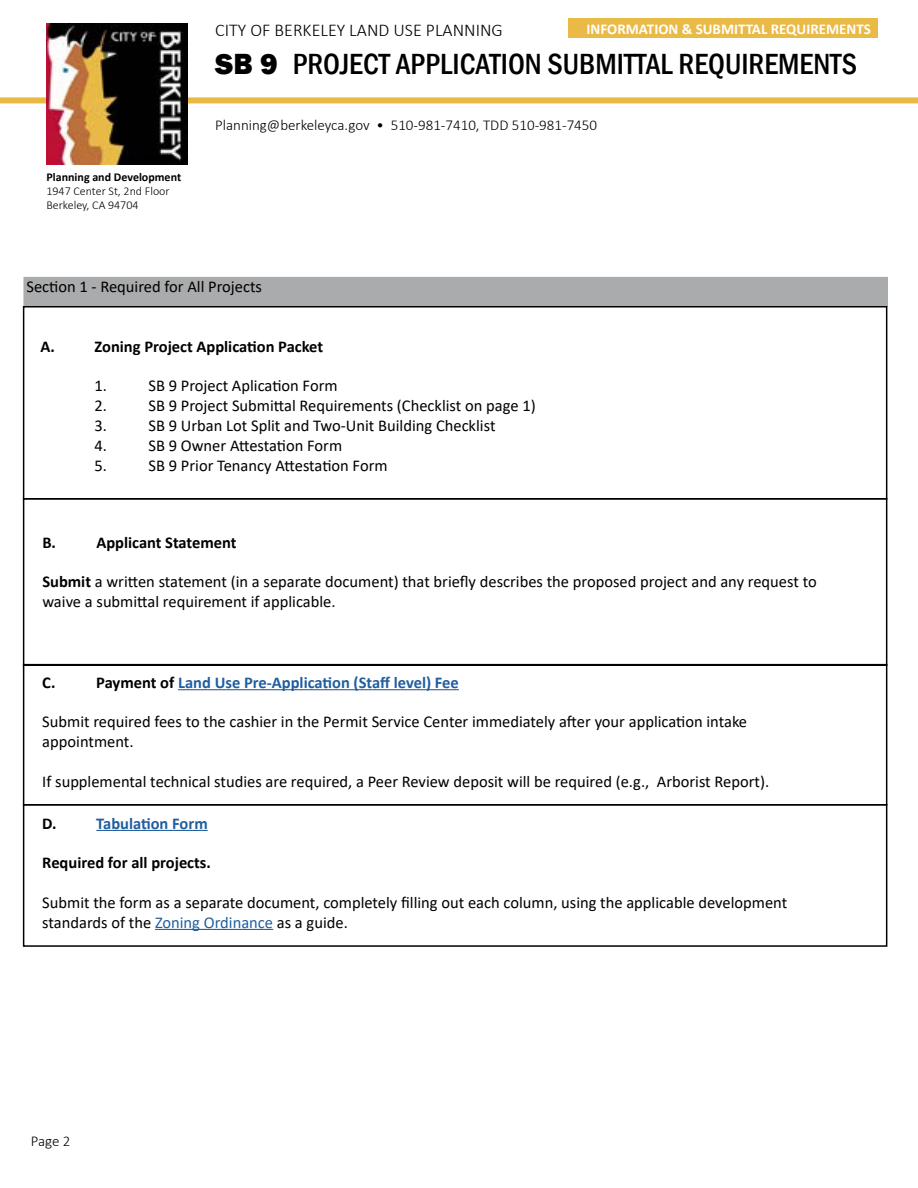
<style>
.page{position:relative;width:918px;height:1188px;background:#fff}
.page>*{position:absolute;margin:0;border:0;box-sizing:border-box;transform-origin:0 0}
.t1{font:500 condensed 30px "Franklin Gothic";color:#000}
.t2{font:300 18px "Calibri";color:#000}
.t3{font:16.5px/19.8px "Calibri";color:#000}
.t4{font:700 16.5px "Calibri";color:#000}
.t5{font:700 16.5px "Calibri";color:#215e9e}
.t6{font:300 15px "Calibri";color:#000}
.t7{font:700 15px "Calibri";color:#fff}
.t8{font:300 12px/14.4px "Calibri";color:#000}
.t9{font:700 12px "Calibri";color:#000}
.s1{font-weight:800;font-stretch:normal}
.s2{font-weight:700}
.s3{color:#000}
.s4{color:#215e9e}
</style>
<div class="page">
<div style="left:0;top:97px;width:918px;height:6px;background:#e9b944"></div>
<img style="left:46px;top:23px;width:141px;height:141px">
<div style="left:568px;top:18px;width:310px;height:20px;background:#e9ba46"></div>
<div style="left:25px;top:278px;width:862px;height:27px;background:#a9abac"></div>
<div style="left:23px;top:277px;width:865px;height:30px;border:3px solid #a9abac"></div>
<div style="left:23px;top:306px;width:864px;height:194px;border:2px solid #000"></div>
<div style="left:23px;top:498px;width:864px;height:168px;border:2px solid #000"></div>
<div style="left:23px;top:664px;width:864px;height:142px;border:2px solid #000"></div>
<div style="left:23px;top:804px;width:864px;height:143px;border:2px solid #000"></div>
<hr style="left:178px;top:689px;width:281px;height:1px;background:#215e9e">
<hr style="left:96px;top:830px;width:112px;height:1px;background:#215e9e">
<hr style="left:155px;top:929px;width:118px;height:1px;background:#215e9e">
<p class="t2" style="left:215px;top:19px;width:289px">CITY OF BERKELEY LAND USE PLANNING</p>
<p class="t7" style="left:587px;top:18px;width:286px">INFORMATION &amp; SUBMITTAL REQUIREMENTS</p>
<h1 class="t1" style="left:215px;top:44px;width:644px"><span class="s1">SB 9</span> PROJECT APPLICATION SUBMITTAL REQUIREMENTS</h1>
<p class="t9" style="left:46px;top:168px;width:136px">Planning and Development</p>
<p class="t8" style="left:46px;top:184px;width:125px">1947 Center St, 2nd Floor<br>Berkeley, CA 94704</p>
<p class="t6" style="left:215px;top:116px;width:383px">Planning@berkeleyca.gov • 510-981-7410, TDD 510-981-7450</p>
<p class="t3" style="left:26px;top:276px;width:237px">Section 1 - Required for All Projects</p>
<p class="t4" style="left:40px;top:335px;width:284px">A. Zoning Project Application Packet</p>
<p class="t3" style="left:95px;top:376px;width:14px">1.</p>
<p class="t3" style="left:149px;top:376px;width:191px">SB 9 Project Aplication Form</p>
<p class="t3" style="left:95px;top:396px;width:14px">2.</p>
<p class="t3" style="left:149px;top:396px;width:389px">SB 9 Project Submittal Requirements (Checklist on page 1)</p>
<p class="t3" style="left:95px;top:415px;width:14px">3.</p>
<p class="t3" style="left:149px;top:415px;width:349px">SB 9 Urban Lot Split and Two-Unit Building Checklist</p>
<p class="t3" style="left:95px;top:435px;width:14px">4.</p>
<p class="t3" style="left:149px;top:435px;width:195px">SB 9 Owner Attestation Form</p>
<p class="t3" style="left:95px;top:455px;width:14px">5.</p>
<p class="t3" style="left:149px;top:455px;width:241px">SB 9 Prior Tenancy Attestation Form</p>
<p class="t4" style="left:42px;top:530px;width:15px">B.</p>
<p class="t4" style="left:96px;top:530px;width:142px">Applicant Statement</p>
<p class="t3" style="left:42px;top:571px;width:776px"><span class="s2">Submit</span> a written statement (in a separate document) that briefly describes the proposed project and any request to waive a submittal requirement if applicable.</p>
<p class="t4" style="left:42px;top:671px;width:15px">C.</p>
<p class="t5" style="left:96px;top:671px;width:364px"><span class="s3">Payment of</span> Land Use Pre-Application (Staff level) Fee</p>
<p class="t3" style="left:42px;top:712px;width:706px">Submit required fees to the cashier in the Permit Service Center immediately after your application intake appointment.</p>
<p class="t3" style="left:42px;top:771px;width:728px">If supplemental technical studies are required, a Peer Review deposit will be required (e.g., Arborist Report).</p>
<p class="t5" style="left:42px;top:811px;width:167px"><span class="s3">D.</span> Tabulation Form</p>
<p class="t4" style="left:42px;top:851px;width:170px">Required for all projects.</p>
<p class="t3" style="left:42px;top:892px;width:747px">Submit the form as a separate document, completely filling out each column, using the applicable development standards of the <span class="s4">Zoning Ordinance</span> as a guide.</p>
<p class="t6" style="left:31px;top:1131px;width:41px">Page 2</p>
</div>
